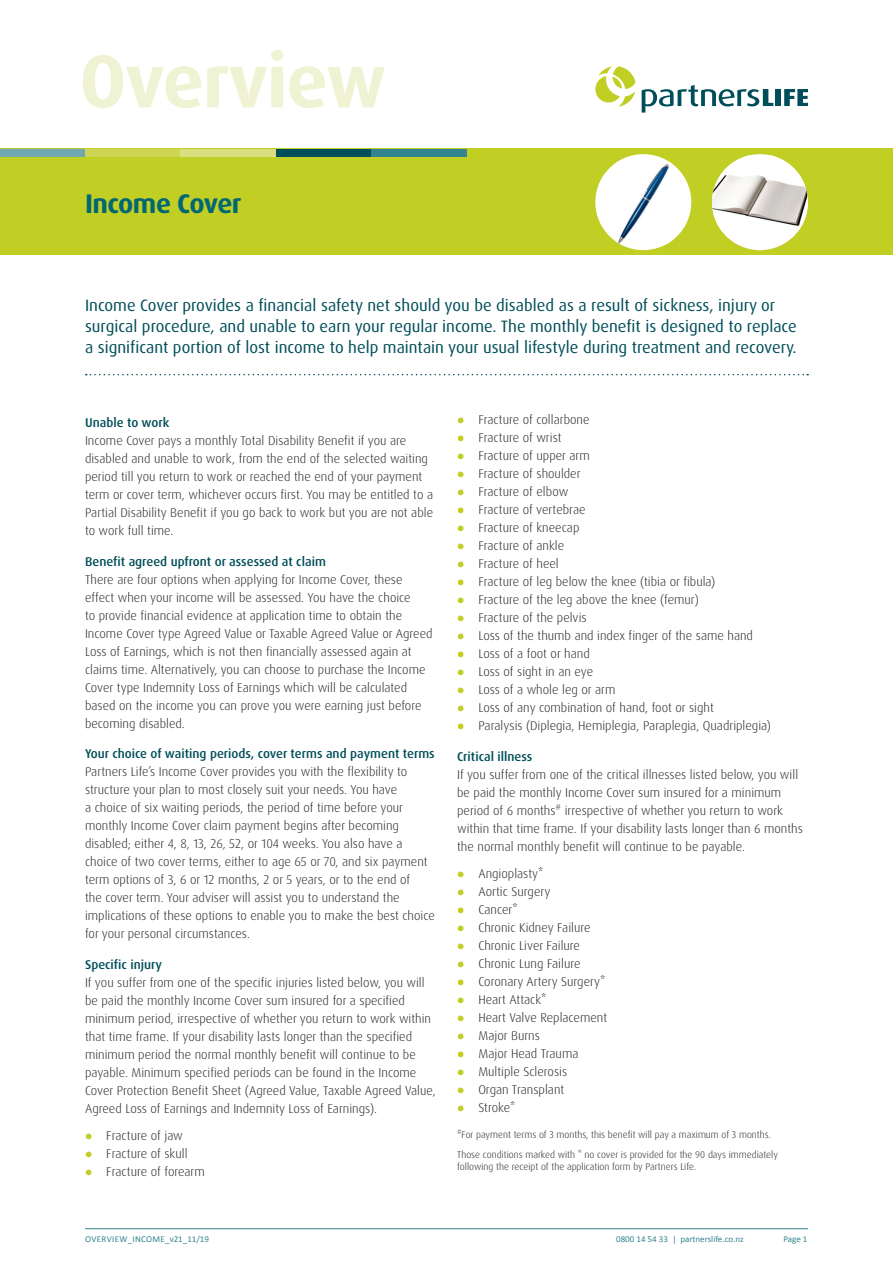
<style>
.page{position:relative;width:893px;height:1263px;background:#fff}
.page>*{position:absolute;margin:0;border:0;box-sizing:border-box;transform-origin:0 0}
.t1{font:700 75px "Dax Pro";letter-spacing:-.02em;color:#f0f3d3}
.t2{font:700 27px "Dax Pro";letter-spacing:-.02em;color:#006774}
.sub_head{font:16.5px/21px "Dax Pro";color:#004e59}
.body{font:300 12.75px/18px "Dax Pro";color:#231f20}
.body-2{font:300 9.75px/11.7px "Dax Pro";color:#231f20}
.t3{font:9px "Calibri";color:#328590}
.t4{font:9px "Calibri";letter-spacing:.04em;color:#328590}
.s1{font-weight:500;color:#004e59}
.s2{color:#c1ce23}
</style>
<div class="page">
<svg style="left:642px;top:85px;width:131px;height:28px"></svg>
<div style="left:776px;top:89px;width:5px;height:17px;background:#004e59"></div>
<svg style="left:784px;top:89px;width:24px;height:17px"></svg>
<svg style="left:595px;top:66px;width:40px;height:41px"></svg>
<hr style="left:85px;top:1228px;width:723px;height:1px;background:#328590">
<div style="left:0;top:149px;width:893px;height:106px;background:#c1ce23"></div>
<div style="left:712px;top:154px;width:96px;height:96px;background:#fff;border-radius:50%"></div>
<img style="left:712px;top:155px;width:96px;height:77px">
<div style="left:595px;top:154px;width:96px;height:96px;background:#fff;border-radius:50%"></div>
<img style="left:617px;top:162px;width:55px;height:83px">
<div style="left:0;top:149px;width:85px;height:8px;background:#71a7b1"></div>
<div style="left:85px;top:149px;width:95px;height:8px;background:#ced554"></div>
<div style="left:180px;top:149px;width:96px;height:8px;background:#d8de81"></div>
<div style="left:276px;top:149px;width:95px;height:8px;background:#004e59"></div>
<div style="left:371px;top:149px;width:96px;height:8px;background:#328590"></div>
<svg style="left:86px;top:374px;width:722px;height:1px"></svg>
<p class="t1" style="left:80px;top:33px;width:308px">Overview</p>
<p class="t2" style="left:85px;top:186px;width:158px">Income Cover</p>
<p class="sub_head" style="left:85px;top:294px;width:713px">Income Cover provides a financial safety net should you be disabled as a result of sickness, injury or surgical procedure, and unable to earn your regular income. The monthly benefit is designed to replace a significant portion of lost income to help maintain your usual lifestyle during treatment and recovery.</p>
<p class="body" style="left:85px;top:413px;width:350px"><span class="s1">Unable to work<br></span>Income Cover pays a monthly Total Disability Benefit if you are disabled and unable to work, from the end of the selected waiting period till you return to work or reached the end of your payment term or cover term, whichever occurs first. You may be entitled to a Partial Disability Benefit if you go back to work but you are not able to work full time.</p>
<p class="body" style="left:85px;top:552px;width:349px"><span class="s1">Benefit agreed upfront or assessed at claim<br></span>There are four options when applying for Income Cover, these effect when your income will be assessed. You have the choice<br>to provide financial evidence at application time to obtain the Income Cover type Agreed Value or Taxable Agreed Value or Agreed Loss of Earnings, which is not then financially assessed again at claims time. Alternatively, you can choose to purchase the Income Cover type Indemnity Loss of Earnings which will be calculated based on the income you can prove you were earning just before becoming disabled.</p>
<p class="body" style="left:85px;top:745px;width:351px"><span class="s1">Your choice of waiting periods, cover terms and payment terms </span>Partners Life’s Income Cover provides you with the flexibility to structure your plan to most closely suit your needs. You have<br>a choice of six waiting periods, the period of time before your monthly Income Cover claim payment begins after becoming disabled; either 4, 8, 13, 26, 52, or 104 weeks. You also have a choice of two cover terms, either to age 65 or 70, and six payment term options of 3, 6 or 12 months, 2 or 5 years, or to the end of<br>the cover term. Your adviser will assist you to understand the implications of these options to enable you to make the best choice for your personal circumstances.</p>
<p class="body" style="left:85px;top:956px;width:352px"><span class="s1">Specific injury<br></span>If you suffer from one of the specific injuries listed below, you will be paid the monthly Income Cover sum insured for a specified minimum period, irrespective of whether you return to work within that time frame. If your disability lasts longer than the specified minimum period the normal monthly benefit will continue to be payable. Minimum specified periods can be found in the Income Cover Protection Benefit Sheet (Agreed Value, Taxable Agreed Value, Agreed Loss of Earnings and Indemnity Loss of Earnings).</p>
<p class="body" style="left:85px;top:1126px;width:99px"><span class="s2">●</span> Fracture of jaw</p>
<p class="body" style="left:85px;top:1144px;width:104px"><span class="s2">●</span> Fracture of skull</p>
<p class="body" style="left:85px;top:1162px;width:121px"><span class="s2">●</span> Fracture of forearm</p>
<p class="body" style="left:457px;top:411px;width:134px"><span class="s2">●</span> Fracture of collarbone</p>
<p class="body" style="left:457px;top:429px;width:106px"><span class="s2">●</span> Fracture of wrist</p>
<p class="body" style="left:457px;top:447px;width:134px"><span class="s2">●</span> Fracture of upper arm</p>
<p class="body" style="left:457px;top:465px;width:125px"><span class="s2">●</span> Fracture of shoulder</p>
<p class="body" style="left:457px;top:483px;width:113px"><span class="s2">●</span> Fracture of elbow</p>
<p class="body" style="left:457px;top:501px;width:130px"><span class="s2">●</span> Fracture of vertebrae</p>
<p class="body" style="left:457px;top:519px;width:124px"><span class="s2">●</span> Fracture of kneecap</p>
<p class="body" style="left:457px;top:537px;width:109px"><span class="s2">●</span> Fracture of ankle</p>
<p class="body" style="left:457px;top:555px;width:103px"><span class="s2">●</span> Fracture of heel</p>
<p class="body" style="left:457px;top:573px;width:260px"><span class="s2">●</span> Fracture of leg below the knee (tibia or fibula)</p>
<p class="body" style="left:457px;top:591px;width:243px"><span class="s2">●</span> Fracture of the leg above the knee (femur)</p>
<p class="body" style="left:457px;top:609px;width:131px"><span class="s2">●</span> Fracture of the pelvis</p>
<p class="body" style="left:457px;top:627px;width:297px"><span class="s2">●</span> Loss of the thumb and index finger of the same hand</p>
<p class="body" style="left:457px;top:645px;width:134px"><span class="s2">●</span> Loss of a foot or hand</p>
<p class="body" style="left:457px;top:663px;width:138px"><span class="s2">●</span> Loss of sight in an eye</p>
<p class="body" style="left:457px;top:681px;width:160px"><span class="s2">●</span> Loss of a whole leg or arm</p>
<p class="body" style="left:457px;top:699px;width:258px"><span class="s2">●</span> Loss of any combination of hand, foot or sight</p>
<p class="body" style="left:457px;top:717px;width:315px"><span class="s2">●</span> Paralysis (Diplegia, Hemiplegia, Paraplegia, Quadriplegia)</p>
<p class="body" style="left:457px;top:748px;width:347px"><span class="s1">Critical illness<br></span>If you suffer from one of the critical illnesses listed below, you will be paid the monthly Income Cover sum insured for a minimum period of 6 months<sup>#</sup> irrespective of whether you return to work within that time frame. If your disability lasts longer than 6 months the normal monthly benefit will continue to be payable.</p>
<p class="body" style="left:457px;top:864px;width:88px"><span class="s2">●</span> Angioplasty*</p>
<p class="body" style="left:457px;top:882px;width:95px"><span class="s2">●</span> Aortic Surgery</p>
<p class="body" style="left:457px;top:900px;width:62px"><span class="s2">●</span> Cancer*</p>
<p class="body" style="left:457px;top:918px;width:135px"><span class="s2">●</span> Chronic Kidney Failure</p>
<p class="body" style="left:457px;top:936px;width:124px"><span class="s2">●</span> Chronic Liver Failure</p>
<p class="body" style="left:457px;top:954px;width:125px"><span class="s2">●</span> Chronic Lung Failure</p>
<p class="body" style="left:457px;top:972px;width:150px"><span class="s2">●</span> Coronary Artery Surgery*</p>
<p class="body" style="left:457px;top:990px;width:91px"><span class="s2">●</span> Heart Attack*</p>
<p class="body" style="left:457px;top:1008px;width:152px"><span class="s2">●</span> Heart Valve Replacement</p>
<p class="body" style="left:457px;top:1026px;width:84px"><span class="s2">●</span> Major Burns</p>
<p class="body" style="left:457px;top:1044px;width:123px"><span class="s2">●</span> Major Head Trauma</p>
<p class="body" style="left:457px;top:1062px;width:112px"><span class="s2">●</span> Multiple Sclerosis</p>
<p class="body" style="left:457px;top:1080px;width:109px"><span class="s2">●</span> Organ Transplant</p>
<p class="body" style="left:457px;top:1098px;width:60px"><span class="s2">●</span> Stroke*</p>
<p class="body-2" style="left:457px;top:1129px;width:315px"><sup>#</sup>For payment terms of 3 months, this benefit will pay a maximum of 3 months.</p>
<p class="body-2" style="left:457px;top:1149px;width:322px">Those conditions marked with * no cover is provided for the 90 days immediately following the receipt of the application form by Partners Life.</p>
<p class="t4" style="left:85px;top:1233px;width:125px">OVERVIEW_INCOME_v21_11/19</p>
<p class="t3" style="left:616px;top:1233px;width:129px">0800 14 54 33 | partnerslife.co.nz</p>
<p class="t3" style="left:783px;top:1233px;width:26px">Page 1</p>
</div>
